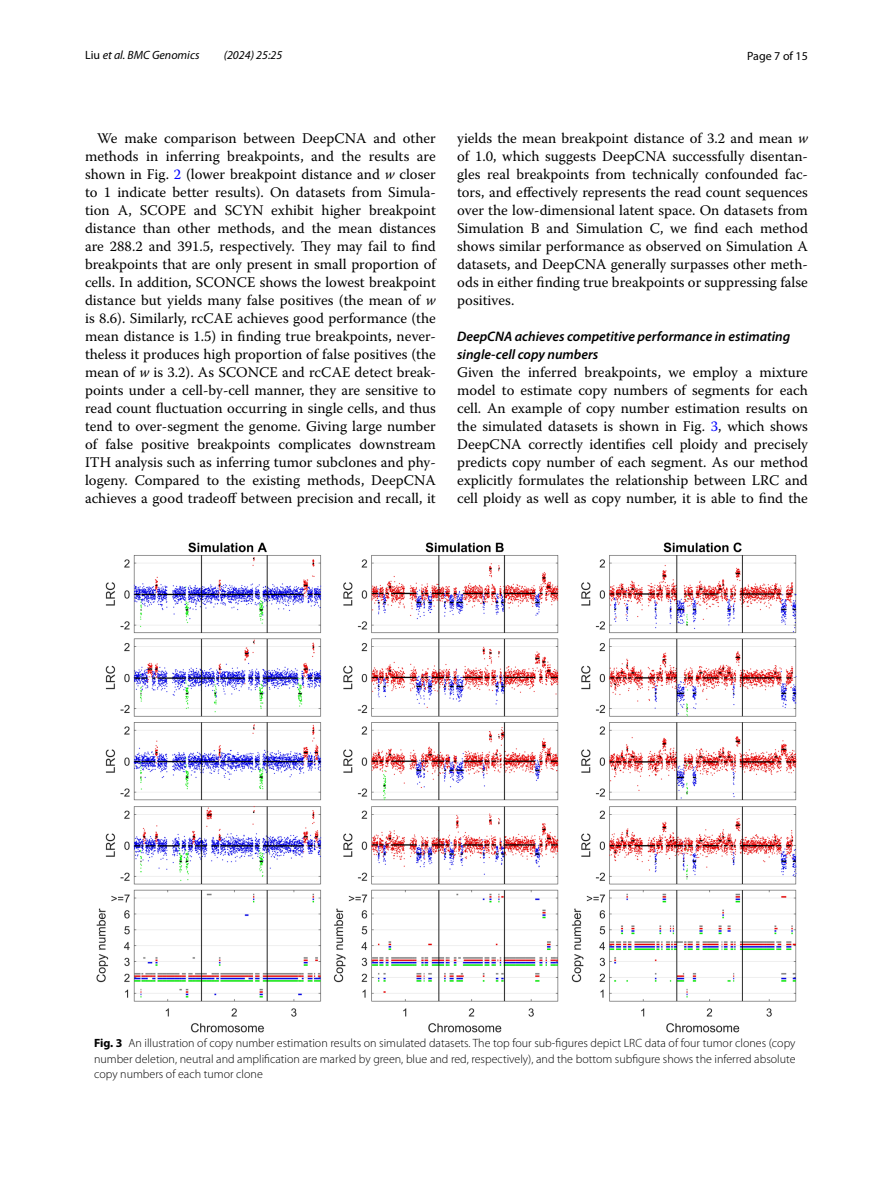
<style>
.page{position:relative;width:893px;height:1187px;background:#fff}
.page>*{position:absolute;margin:0;border:0;box-sizing:border-box;transform-origin:0 0}
.t1{font:14.7px/18px "Warnock Pro";color:#000;text-align:justify}
.t2{font:italic 600 13.8px/18px "Myriad Pro";color:#000}
.t3{font:300 12px/15px "Myriad Pro";color:#000;text-align:justify}
.t4{font:italic 12px "Myriad Pro";color:#000}
.t5{font:12px "Myriad Pro";color:#000}
.s1{font-style:normal}
.s2{color:#00f}
.s3{font-family:"Warnock Pro It 7"}
.s4{font-weight:700}
</style>
<div class="page">
<img style="left:96px;top:542px;width:701px;height:490px">
<p class="t4" style="left:85px;top:48px;width:116px"><span class="s1">Liu</span> et al. BMC Genomics</p>
<p class="t4" style="left:224px;top:48px;width:60px">(2024) 25:25</p>
<p class="t5" style="left:747px;top:48px;width:62px">Page 7 of 15</p>
<p class="t1" style="left:85px;top:128px;width:352px;text-indent:12px">We make comparison between DeepCNA and other methods in inferring breakpoints, and the results are shown in Fig. <span class="s2">2</span> (lower breakpoint distance and <span class="s3">w</span> closer to 1 indicate better results). On datasets from Simula&shy;tion A, SCOPE and SCYN exhibit higher breakpoint distance than other methods, and the mean distances are 288.2 and 391.5, respectively. They may fail to find breakpoints that are only present in small proportion of cells. In addition, SCONCE shows the lowest breakpoint distance but yields many false positives (the mean of <span class="s3">w </span>is 8.6). Similarly, rcCAE achieves good performance (the mean distance is 1.5) in finding true breakpoints, never&shy;theless it produces high proportion of false positives (the mean of <span class="s3">w</span> is 3.2). As SCONCE and rcCAE detect break&shy;points under a cell-by-cell manner, they are sensitive to read count fluctuation occurring in single cells, and thus tend to over-segment the genome. Giving large number of false positive breakpoints complicates downstream ITH analysis such as inferring tumor subclones and phy&shy;logeny. Compared to the existing methods, DeepCNA achieves a good tradeoff between precision and recall, it</p>
<p class="t1" style="left:457px;top:128px;width:352px">yields the mean breakpoint distance of 3.2 and mean <span class="s3">w </span>of 1.0, which suggests DeepCNA successfully disentan&shy;gles real breakpoints from technically confounded fac&shy;tors, and effectively represents the read count sequences over the low-dimensional latent space. On datasets from Simulation B and Simulation C, we find each method shows similar performance as observed on Simulation A datasets, and DeepCNA generally surpasses other meth&shy;ods in either finding true breakpoints or suppressing false positives.</p>
<p class="t2" style="left:457px;top:327px;width:335px">DeepCNA achieves competitive performance in estimating single‑cell copy numbers</p>
<p class="t1" style="left:457px;top:362px;width:352px">Given the inferred breakpoints, we employ a mixture model to estimate copy numbers of segments for each cell. An example of copy number estimation results on the simulated datasets is shown in Fig. <span class="s2">3</span>, which shows DeepCNA correctly identifies cell ploidy and precisely predicts copy number of each segment. As our method explicitly formulates the relationship between LRC and cell ploidy as well as copy number, it is able to find the</p>
<p class="t3" style="left:94px;top:1036px;width:703px"><span class="s4">Fig. 3</span> An illustration of copy number estimation results on simulated datasets. The top four sub-figures depict LRC data of four tumor clones (copy number deletion, neutral and amplification are marked by green, blue and red, respectively), and the bottom subfigure shows the inferred absolute copy numbers of each tumor clone</p>
</div>
